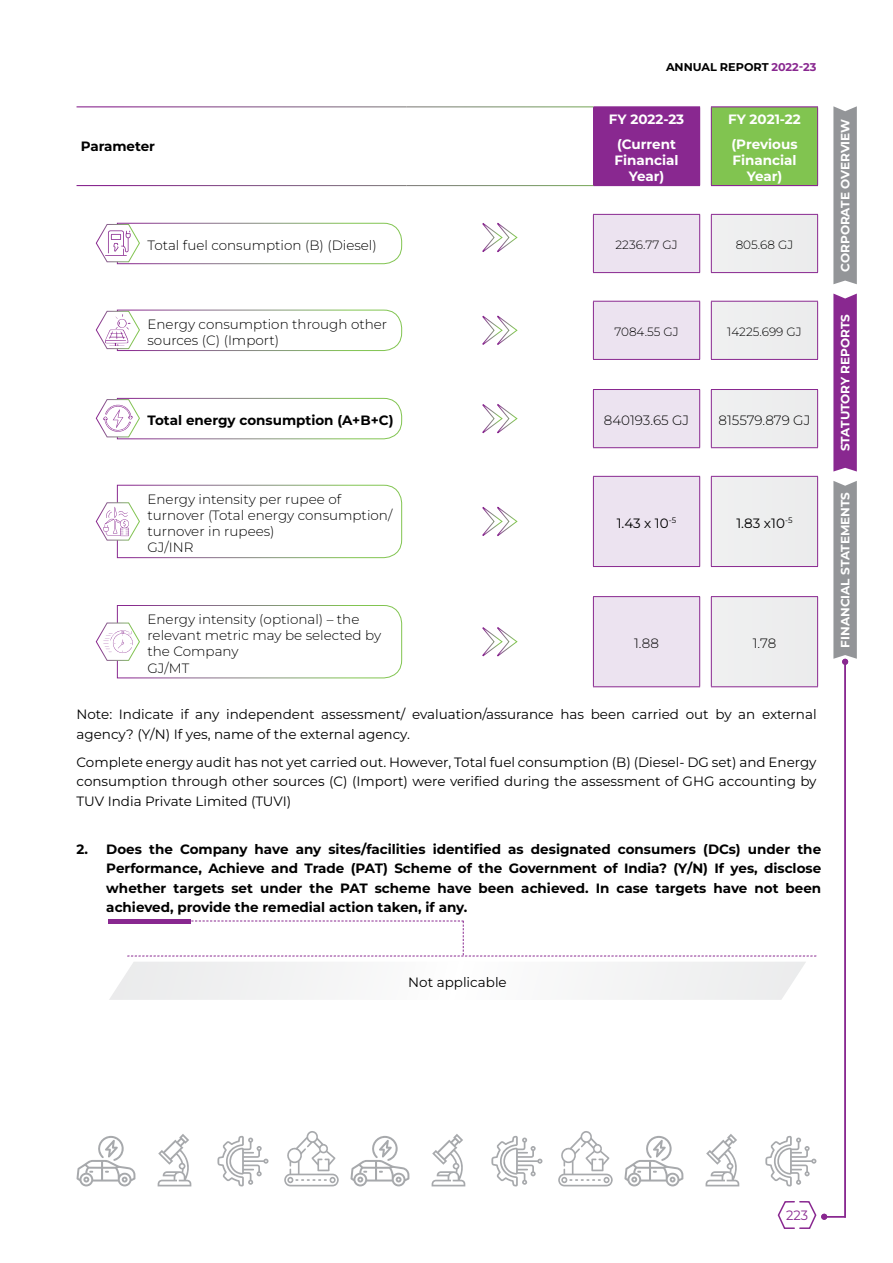
<style>
.page{position:relative;width:893px;height:1263px;background:#fff}
.page>*{position:absolute;margin:0;border:0;box-sizing:border-box;transform-origin:0 0}
.t1{font:13.5px/19.5px "Montserrat";color:#000}
.t2{font:700 13.5px/19.5px "Montserrat";color:#000;text-align:justify}
.t3{font:300 13.5px/16.2px "Montserrat";color:#000}
.t4{font:700 13.5px/24.8px "Montserrat";color:#fff;text-align:center}
.t5{font:13.5px "Montserrat";color:#892890;scale:.96 1}
.t6{font:700 12px "Montserrat";color:#fff}
.t7{font:300 12px "Montserrat";color:#000}
.t8{font:700 11.25px "Montserrat";color:#000}
.s1{color:#892890}
</style>
<div class="page">
<div style="left:593px;top:107px;width:107px;height:79px;background:#892890"></div>
<div style="left:711px;top:107px;width:107px;height:79px;background:#81c450"></div>
<svg style="left:593px;top:215px;width:107px;height:471px;fill:#ece3f0"></svg>
<svg style="left:711px;top:215px;width:107px;height:471px"></svg>
<hr style="left:593px;top:106px;width:107px;height:1px;background:#892890">
<hr style="left:711px;top:107px;width:1px;height:78px;background:#892890">
<hr style="left:711px;top:106px;width:107px;height:1px;background:#892890">
<hr style="left:817px;top:107px;width:1px;height:78px;background:#892890">
<hr style="left:711px;top:185px;width:107px;height:1px;background:#892890">
<hr style="left:593px;top:215px;width:1px;height:57px;background:#892890">
<hr style="left:593px;top:214px;width:107px;height:1px;background:#892890">
<hr style="left:699px;top:215px;width:1px;height:57px;background:#892890">
<hr style="left:711px;top:215px;width:1px;height:57px;background:#892890">
<hr style="left:711px;top:214px;width:107px;height:1px;background:#892890">
<hr style="left:817px;top:215px;width:1px;height:57px;background:#892890">
<hr style="left:593px;top:272px;width:107px;height:1px;background:#892890">
<hr style="left:711px;top:272px;width:107px;height:1px;background:#892890">
<hr style="left:593px;top:302px;width:1px;height:57px;background:#892890">
<hr style="left:593px;top:301px;width:107px;height:1px;background:#892890">
<hr style="left:699px;top:302px;width:1px;height:57px;background:#892890">
<hr style="left:711px;top:302px;width:1px;height:57px;background:#892890">
<hr style="left:711px;top:301px;width:107px;height:1px;background:#892890">
<hr style="left:817px;top:302px;width:1px;height:57px;background:#892890">
<hr style="left:593px;top:359px;width:107px;height:1px;background:#892890">
<hr style="left:711px;top:359px;width:107px;height:1px;background:#892890">
<hr style="left:593px;top:390px;width:1px;height:57px;background:#892890">
<hr style="left:593px;top:389px;width:107px;height:1px;background:#892890">
<hr style="left:699px;top:390px;width:1px;height:57px;background:#892890">
<hr style="left:711px;top:390px;width:1px;height:57px;background:#892890">
<hr style="left:711px;top:389px;width:107px;height:1px;background:#892890">
<hr style="left:817px;top:390px;width:1px;height:57px;background:#892890">
<hr style="left:593px;top:447px;width:107px;height:1px;background:#892890">
<hr style="left:711px;top:447px;width:107px;height:1px;background:#892890">
<hr style="left:593px;top:477px;width:1px;height:89px;background:#892890">
<hr style="left:593px;top:476px;width:107px;height:1px;background:#892890">
<hr style="left:699px;top:477px;width:1px;height:89px;background:#892890">
<hr style="left:711px;top:477px;width:1px;height:89px;background:#892890">
<hr style="left:711px;top:476px;width:107px;height:1px;background:#892890">
<hr style="left:817px;top:477px;width:1px;height:89px;background:#892890">
<hr style="left:593px;top:566px;width:107px;height:1px;background:#892890">
<hr style="left:711px;top:566px;width:107px;height:1px;background:#892890">
<hr style="left:593px;top:597px;width:1px;height:89px;background:#892890">
<hr style="left:593px;top:596px;width:107px;height:1px;background:#892890">
<hr style="left:593px;top:686px;width:107px;height:1px;background:#892890">
<hr style="left:699px;top:597px;width:1px;height:89px;background:#892890">
<hr style="left:711px;top:597px;width:1px;height:89px;background:#892890">
<hr style="left:711px;top:596px;width:107px;height:1px;background:#892890">
<hr style="left:817px;top:597px;width:1px;height:89px;background:#892890">
<hr style="left:711px;top:686px;width:107px;height:1px;background:#892890">
<svg style="left:95px;top:222px;width:307px;height:42px"></svg>
<svg style="left:482px;top:222px;width:36px;height:31px"></svg>
<svg style="left:95px;top:309px;width:307px;height:42px"></svg>
<svg style="left:482px;top:315px;width:36px;height:30px"></svg>
<svg style="left:95px;top:398px;width:307px;height:42px"></svg>
<svg style="left:482px;top:404px;width:36px;height:30px"></svg>
<svg style="left:95px;top:484px;width:307px;height:74px"></svg>
<svg style="left:482px;top:506px;width:36px;height:30px"></svg>
<svg style="left:95px;top:605px;width:307px;height:74px"></svg>
<svg style="left:482px;top:627px;width:36px;height:30px"></svg>
<hr style="left:109px;top:919px;width:82px;height:4px;background:#892890">
<svg style="left:109px;top:920px;width:707px;height:80px"></svg>
<svg style="left:284px;top:1131px;width:55px;height:55px"></svg>
<svg style="left:76px;top:1136px;width:59px;height:50px"></svg>
<svg style="left:158px;top:1134px;width:33px;height:52px"></svg>
<svg style="left:217px;top:1136px;width:51px;height:50px"></svg>
<svg style="left:624px;top:1136px;width:59px;height:50px"></svg>
<svg style="left:705px;top:1134px;width:34px;height:52px"></svg>
<svg style="left:765px;top:1136px;width:51px;height:50px"></svg>
<svg style="left:558px;top:1131px;width:55px;height:55px"></svg>
<svg style="left:350px;top:1136px;width:59px;height:50px"></svg>
<svg style="left:432px;top:1134px;width:33px;height:52px"></svg>
<svg style="left:491px;top:1136px;width:51px;height:50px"></svg>
<svg style="left:833px;top:294px;width:24px;height:177px;background:#8e3194"></svg>
<svg style="left:833px;top:106px;width:24px;height:178px;background:#989a9d"></svg>
<hr style="left:844px;top:662px;width:2px;height:555px;background:#892890">
<svg style="left:833px;top:481px;width:24px;height:184px;background:#9a9b9f"></svg>
<svg style="left:777px;top:1200px;width:69px;height:29px"></svg>
<p class="t2" style="left:81px;top:136px;width:76px">Parameter</p>
<p class="t8" style="left:666px;top:59px;width:152px">Annual Report <span class="s1">2022-23</span></p>
<p class="t4" style="left:609px;top:107px;width:77px">FY 2022-23 (Current</p>
<p class="t4" style="left:614px;top:152px;width:66px;line-height:16.2px">Financial<br>Year)</p>
<p class="t4" style="left:728px;top:107px;width:74px;text-align:left">FY 2021-22 (Previous</p>
<p class="t4" style="left:732px;top:152px;width:66px;line-height:16.2px">Financial<br>Year)</p>
<p class="t3" style="left:147px;top:237px;width:231px">Total fuel consumption (B) (Diesel)</p>
<p class="t7" style="left:615px;top:237px;width:64px">2236.77 GJ</p>
<p class="t7" style="left:736px;top:237px;width:59px">805.68 GJ</p>
<p class="t3" style="left:148px;top:315px;width:241px">Energy consumption through other sources (C) (Import)</p>
<p class="t7" style="left:614px;top:324px;width:66px">7084.55 GJ</p>
<p class="t7" style="left:727px;top:324px;width:76px">14225.699 GJ</p>
<p class="t2" style="left:148px;top:410px;width:248px">Total energy consumption (A+B+C)</p>
<p class="t3" style="left:604px;top:412px;width:87px">840193.65 GJ</p>
<p class="t3" style="left:719px;top:412px;width:93px">815579.879 GJ</p>
<p class="t3" style="left:148px;top:490px;width:246px">Energy intensity per rupee of turnover (Total energy consumption/ turnover in rupees)<br>GJ/INR</p>
<p class="t3" style="left:148px;top:611px;width:235px">Energy intensity (optional) – the relevant metric may be selected by the Company<br>GJ/MT</p>
<p class="t1" style="left:617px;top:513px;width:61px">1.43 x 10<sup>-5</sup></p>
<p class="t1" style="left:736px;top:513px;width:58px">1.83 x10<sup>-5</sup></p>
<p class="t3" style="left:634px;top:635px;width:26px">1.88</p>
<p class="t3" style="left:753px;top:635px;width:25px">1.78</p>
<p class="t1" style="left:77px;top:704px;width:742px">Note: Indicate if any independent assessment/ evaluation/assurance has been carried out by an external agency? (Y/N) If yes, name of the external agency.</p>
<p class="t1" style="left:77px;top:752px;width:742px;text-align:justify">Complete energy audit has not yet carried out. However, Total fuel consumption (B) (Diesel- DG set) and Energy consumption through other sources (C) (Import) were verified during the assessment of GHG accounting by TUV India Private Limited (TUVI)</p>
<p class="t2" style="left:106px;top:839px;width:716px;text-indent:11px">oes the Company have any sites/facilities identified as designated consumers (DCs) under the Performance, Achieve and Trade (PAT) Scheme of the Government of I ndia? (Y/N) If yes, disclose whether targets set under the PAT</p>
<p class="t2" style="left:77px;top:839px;width:23px">2. D</p>
<p class="t2" style="left:106px;top:878px;width:716px;text-indent:268px">scheme have been achieved. I n case targets have not been achieved, provide the remedial action taken, if any.</p>
<p class="t6" style="left:837px;top:272px;width:155px;rotate:-90deg">Corporate Overview</p>
<p class="t6" style="left:837px;top:451px;width:138px;rotate:-90deg">Statutory Reports</p>
<p class="t6" style="left:837px;top:648px;width:157px;rotate:-90deg">Financial Statements</p>
<p class="t1" style="left:408px;top:972px;width:100px">Not applicable</p>
<p class="t5" style="left:786px;top:1206px;width:24px">223</p>
</div>
